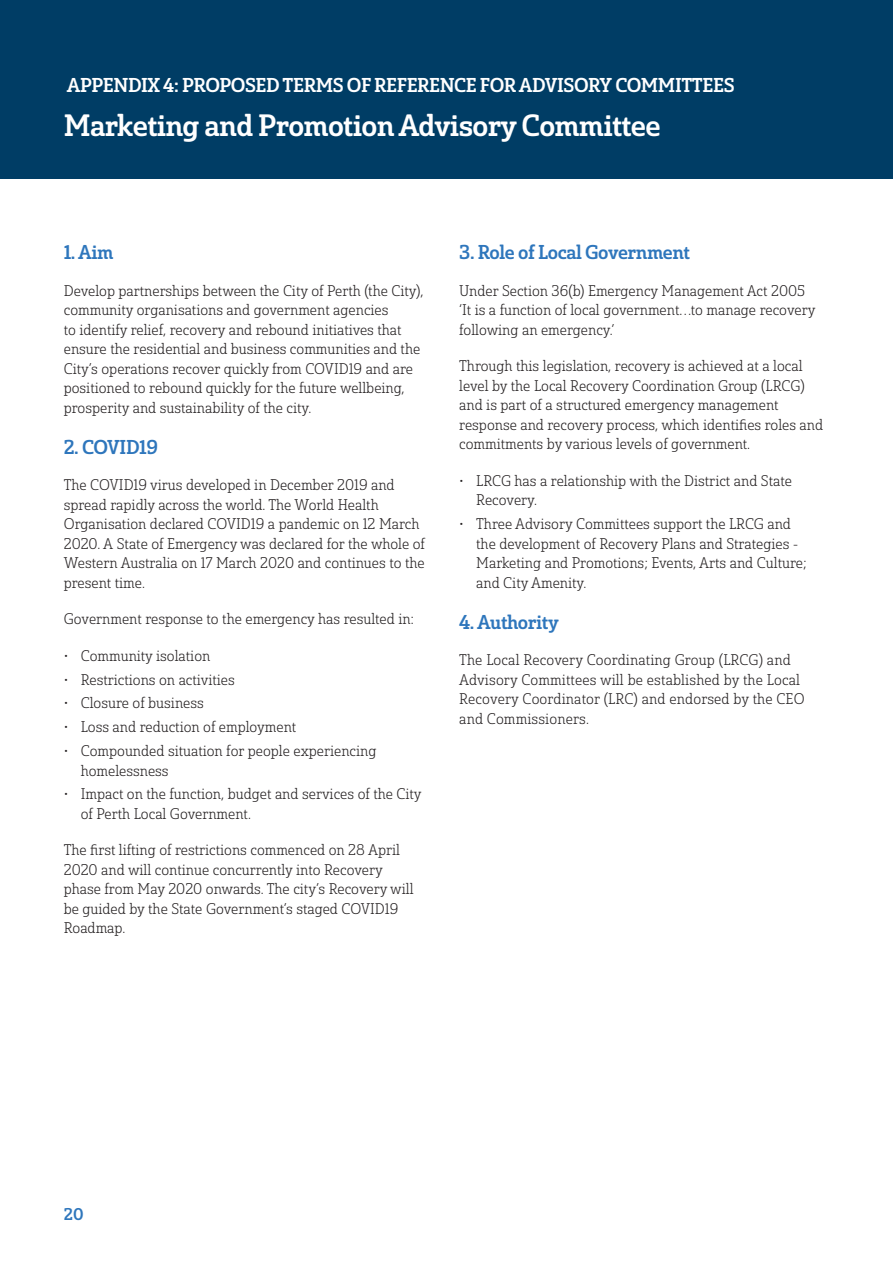
<style>
.page{position:relative;width:893px;height:1263px;background:#fff}
.page>*{position:absolute;margin:0;border:0;box-sizing:border-box;transform-origin:0 0}
.Heading_2{font:30px "Solitas Slab Nor Med";letter-spacing:-.02em;color:#fff}
.Heading_2-2{font:19.5px "Solitas Slab Nor Med";letter-spacing:-.02em;color:#fff}
.Heading_2-3{font:19.5px "Solitas Slab Nor Med";letter-spacing:-.02em;color:#2e76bc}
.Bullet_Points{font:19.5px "Solitas Slab Nor Med";letter-spacing:-.02em;color:#2e76bc}
.t1{font:16.5px "Solitas Slab Nor Med";color:#2e76bc}
.Body_Copy{font:15px/19.5px "Solitas Slab Nor Lig";color:#231f20}
</style>
<div class="page">
<div style="left:0;top:0;width:893px;height:178px;background:#003d65"></div>
<p class="Heading_2-2" style="left:67px;top:73px;width:669px">APPENDIX 4: PROPOSED TERMS OF REFERENCE FOR ADVISORY COMMITTEES</p>
<p class="Heading_2" style="left:64px;top:106px;width:599px">Marketing and Promotion Advisory Committee</p>
<p class="Heading_2-3" style="left:64px;top:240px;width:51px">1. Aim</p>
<p class="Body_Copy" style="left:64px;top:281px;width:361px">Develop partnerships between the City of Perth (the City), community organisations and government agencies<br>to identify relief, recovery and rebound initiatives that ensure the residential and business communities and the City’s operations recover quickly from COVID19 and are positioned to rebound quickly for the future wellbeing, prosperity and sustainability of the city.</p>
<p class="Heading_2-3" style="left:64px;top:435px;width:96px">2. COVID19</p>
<p class="Body_Copy" style="left:64px;top:476px;width:363px">The COVID19 virus developed in December 2019 and spread rapidly across the world. The World Health Organisation declared COVID19 a pandemic on 12 March 2020. A State of Emergency was declared for the whole of Western Australia on 17 March 2020 and continues to the present time.</p>
<p class="Body_Copy" style="left:64px;top:610px;width:351px">Government response to the emergency has resulted in:</p>
<p class="Body_Copy" style="left:64px;top:646px;width:148px">• Community isolation</p>
<p class="Body_Copy" style="left:64px;top:670px;width:173px">• Restrictions on activities</p>
<p class="Body_Copy" style="left:64px;top:694px;width:142px">• Closure of business</p>
<p class="Body_Copy" style="left:64px;top:718px;width:234px">• Loss and reduction of employment</p>
<p class="Body_Copy" style="left:81px;top:741px;width:297px;text-indent:-17px">• Compounded situation for people experiencing homelessness</p>
<p class="Body_Copy" style="left:81px;top:785px;width:342px;text-indent:-17px">• Impact on the function, budget and services of the City of Perth Local Government.</p>
<p class="Body_Copy" style="left:64px;top:841px;width:351px">The first lifting of restrictions commenced on 28 April 2020 and will continue concurrently into Recovery phase from May 2020 onwards. The city’s Recovery will be guided by the State Government’s staged COVID19<br>Roadmap.</p>
<p class="Heading_2-3" style="left:459px;top:240px;width:232px">3. Role of Local Government</p>
<p class="Body_Copy" style="left:459px;top:281px;width:358px">Under Section 36(b) Emergency Management Act 2005 ‘It is a function of local government…to manage recovery following an emergency.’</p>
<p class="Body_Copy" style="left:459px;top:357px;width:365px">Through this legislation, recovery is achieved at a local level by the Local Recovery Coordination Group (LRCG) and is part of a structured emergency management response and recovery process, which identifies roles and commitments by various levels of government.</p>
<p class="Body_Copy" style="left:476px;top:471px;width:317px;text-indent:-17px">• LRCG has a relationship with the District and State<br>Recovery.</p>
<p class="Body_Copy" style="left:476px;top:515px;width:332px;text-indent:-17px">• Three Advisory Committees support the LRCG and the development of Recovery Plans and Strategies - Marketing and Promotions; Events, Arts and Culture; and City Amenity.</p>
<p class="Bullet_Points" style="left:459px;top:609px;width:101px">4. Authority</p>
<p class="Body_Copy" style="left:459px;top:651px;width:347px">The Local Recovery Coordinating Group (LRCG) and Advisory Committees will be established by the Local Recovery Coordinator (LRC) and endorsed by the CEO and Commissioners.</p>
<p class="t1" style="left:64px;top:1204px;width:21px">20</p>
</div>
